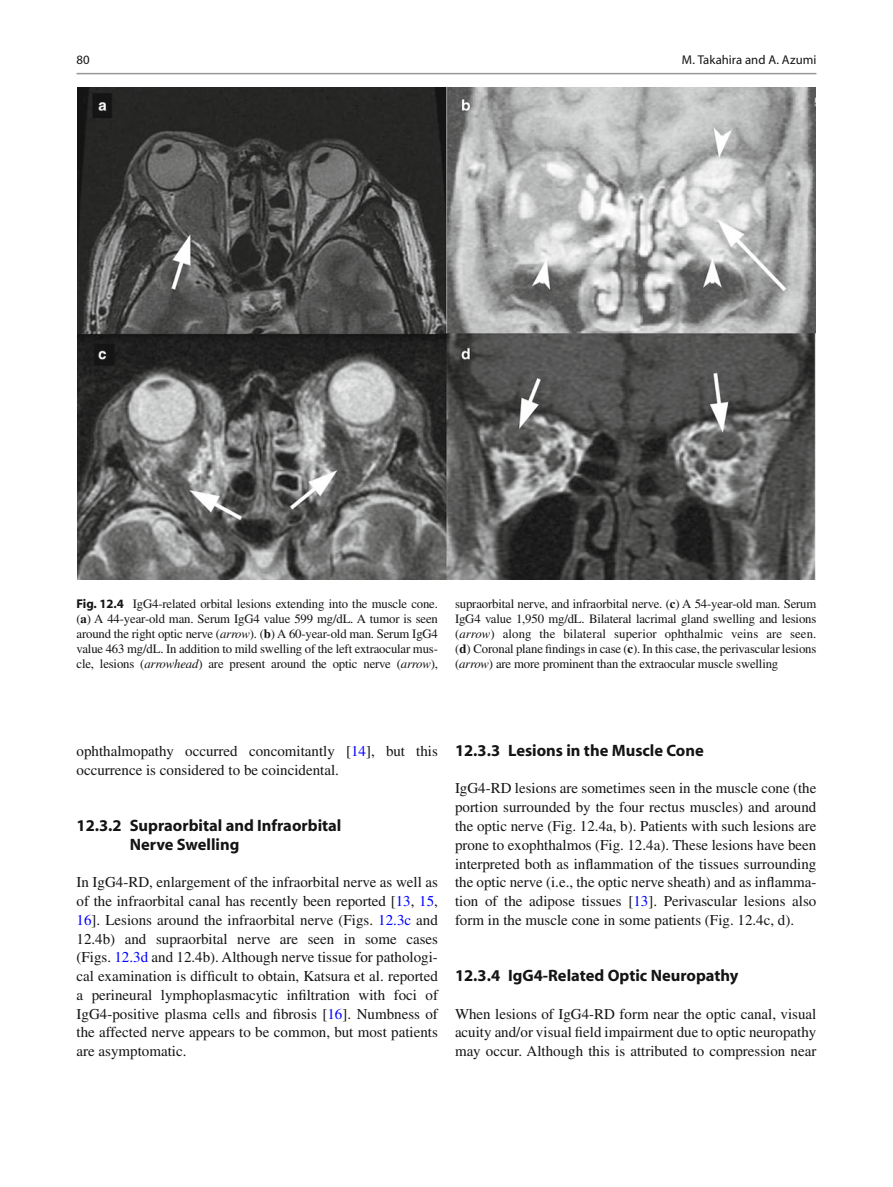
<style>
.page{position:relative;width:893px;height:1187px;background:#fff}
.page>*{position:absolute;margin:0;border:0;box-sizing:border-box;transform-origin:0 0}
.t1{font:700 16.5px/18.8px "Myriad";color:#131413}
.t2{font:15px/18.8px "Times";color:#131413;text-align:justify}
.t3{font:12.75px/15px "Times";letter-spacing:-.01em;color:#131413;text-align:justify}
.t4{font:12.75px "Myriad";letter-spacing:.005em;color:#131413}
.s1{font-family:"Myriad";font-weight:700}
.s2{font-weight:700}
.s3{font-style:italic}
.s4{color:#00f}
</style>
<div class="page">
<img style="left:77px;top:88px;width:738px;height:491px">
<hr style="left:77px;top:73px;width:739px;height:1px;background:#989898">
<p class="t4" style="left:77px;top:55px;width:15px">80</p>
<p class="t4" style="left:682px;top:55px;width:136px">M. Takahira and A. Azumi</p>
<p class="t3" style="left:77px;top:597px;width:363px"><span class="s1">Fig. 12.4</span> IgG4-related orbital lesions extending into the muscle cone. ( <span class="s2">a</span> ) A 44-year-old man. Serum IgG4 value 599 mg/dL. A tumor is seen around the right optic nerve ( <span class="s3">arrow</span> ). ( <span class="s2">b</span> ) A 60-year-old man. Serum IgG4 value 463 mg/dL. In addition to mild swelling of the left extraocular mus&shy;cle, lesions ( <span class="s3">arrowhead</span> ) are present around the optic nerve ( <span class="s3">arrow</span> ),</p>
<p class="t3" style="left:455px;top:597px;width:363px">supraorbital nerve, and infraorbital nerve. ( <span class="s2">c</span> ) A 54-year-old man. Serum IgG4 value 1,950 mg/dL. Bilateral lacrimal gland swelling and lesions ( <span class="s3">arrow</span> ) along the bilateral superior ophthalmic veins are seen. ( <span class="s2">d</span> ) Coronal plane findings in case ( <span class="s2">c</span> ). In this case, the perivascular lesions ( <span class="s3">arrow</span> ) are more prominent than the extraocular muscle swelling</p>
<p class="t2" style="left:77px;top:743px;width:363px">ophthalmopathy occurred concomitantly [ <span class="s4">14</span> ], but this occurrence is considered to be coincidental.</p>
<p class="t1" style="left:130px;top:817px;width:213px;text-indent:-53px">12.3.2 Supraorbital and Infraorbital<br>Nerve Swelling</p>
<p class="t2" style="left:77px;top:874px;width:363px">In IgG4-RD, enlargement of the infraorbital nerve as well as of the infraorbital canal has recently been reported [ <span class="s4">13</span> , <span class="s4">15</span> , <span class="s4">16</span> ]. Lesions around the infraorbital nerve (Figs. <span class="s4">12.3c</span> and 12.4b ) and supraorbital nerve are seen in some cases (Figs. <span class="s4">12.3d</span> and 12.4b ). Although nerve tissue for pathologi&shy;cal examination is difficult to obtain, Katsura et al. reported a perineural lymphoplasmacytic infiltration with foci of IgG4-positive plasma cells and fibrosis [ <span class="s4">16</span> ]. Numbness of the affected nerve appears to be common, but most patients are asymptomatic.</p>
<p class="t1" style="left:455px;top:742px;width:250px">12.3.3 Lesions in the Muscle Cone</p>
<p class="t2" style="left:455px;top:780px;width:363px">IgG4-RD lesions are sometimes seen in the muscle cone (the portion surrounded by the four rectus muscles) and around the optic nerve (Fig. 12.4a, b ). Patients with such lesions are prone to exophthalmos (Fig. 12.4a ). These lesions have been interpreted both as inflammation of the tissues surrounding the optic nerve (i.e., the optic nerve sheath) and as inflamma&shy;tion of the adipose tissues [ <span class="s4">13</span> ]. Perivascular lesions also form in the muscle cone in some patients (Fig. 12.4c, d ).</p>
<p class="t1" style="left:455px;top:967px;width:285px">12.3.4 IgG4-Related Optic Neuropathy</p>
<p class="t2" style="left:455px;top:1005px;width:363px">When lesions of IgG4-RD form near the optic canal, visual acuity and/or visual field impairment due to optic neuropathy may occur. Although this is attributed to compression near</p>
</div>
